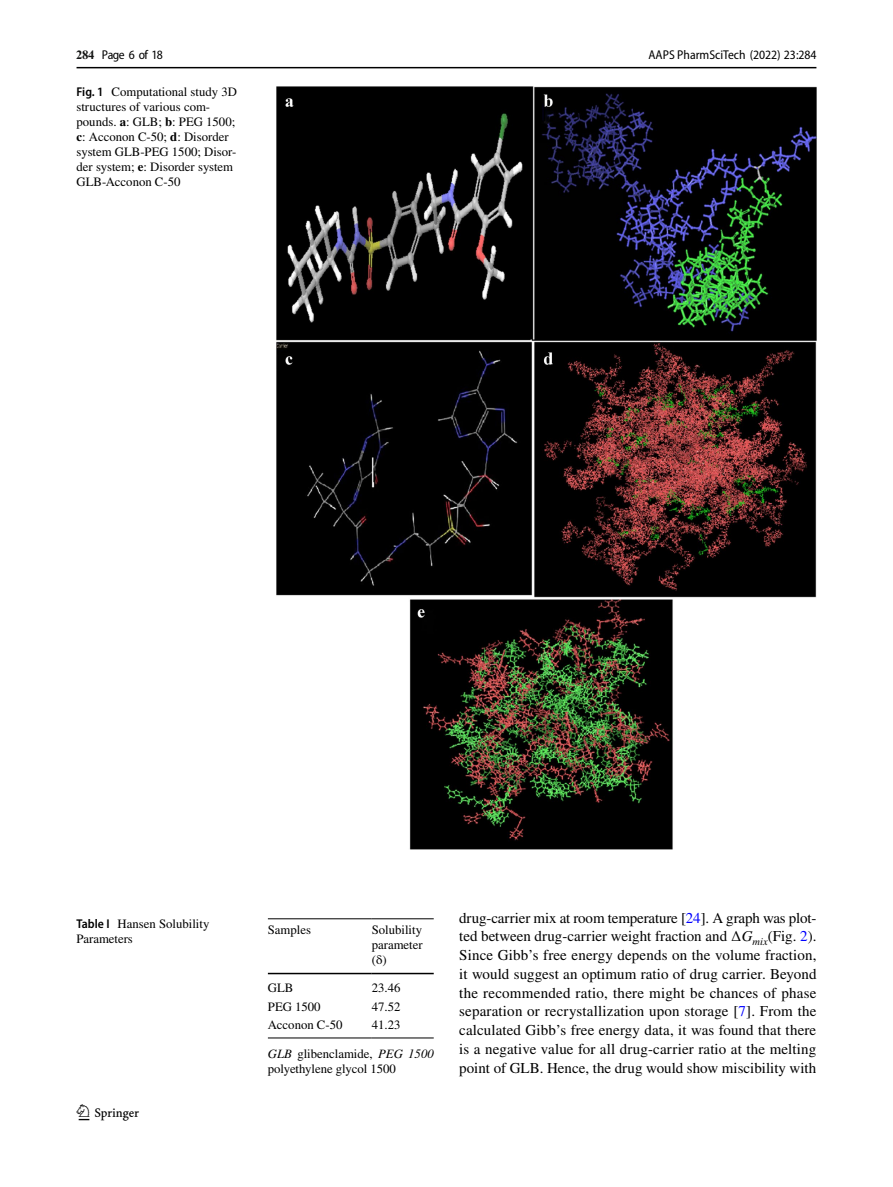
<style>
.page{position:relative;width:893px;height:1187px;background:#fff}
.page>*{position:absolute;margin:0;border:0;box-sizing:border-box;transform-origin:0 0}
.t1{font:22.5px "Springnew Regular 2";color:#000}
.t2{font:15px/18.8px "STIX";color:#000;text-align:justify}
.t3{font:12.75px/15px "STIX";color:#000}
.t4{font:semi-condensed 12.75px "Myriad Pro";color:#000}
.s1{font-family:"Bqdqgq Adv T Tb 8864 ccf.B";font-stretch:normal;color:#131413}
.s2{font-family:"Myriad Pro";font-weight:600;font-stretch:semi-condensed}
.s3{font-weight:700}
.s4{font-style:italic}
.s5{color:#00f}
</style>
<div class="page">
<hr style="left:77px;top:67px;width:739px;height:1px;background:#000">
<img style="left:276px;top:87px;width:540px;height:762px">
<hr style="left:268px;top:918px;width:104px;height:1px;background:#000">
<hr style="left:268px;top:972px;width:104px;height:2px;background:#000">
<hr style="left:372px;top:918px;width:62px;height:1px;background:#000">
<hr style="left:372px;top:972px;width:62px;height:2px;background:#000">
<hr style="left:268px;top:1037px;width:104px;height:1px;background:#000">
<hr style="left:372px;top:1037px;width:62px;height:1px;background:#000">
<p class="t4" style="left:76px;top:48px;width:88px"><span class="s1">284</span> Page 6 of 18</p>
<p class="t3" style="left:77px;top:85px;width:162px"><span class="s2">Fig. 1</span> Computational study 3D structures of various com&shy;pounds. <span class="s3">a</span>: GLB; <span class="s3">b</span>: PEG 1500; <span class="s3">c</span>: Acconon C-50; <span class="s3">d</span>: Disorder system GLB-PEG 1500; Disor&shy;der system; <span class="s3">e</span>: Disorder system<br>GLB-Acconon C-50</p>
<p class="t4" style="left:648px;top:48px;width:170px">AAPS PharmSciTech (2022) 23:284</p>
<p class="t3" style="left:77px;top:916px;width:134px"><span class="s2">Table I</span> Hansen Solubility<br>Parameters</p>
<h1 class="t1" style="left:79px;top:1104px;width:62px">1 3</h1>
<p class="t3" style="left:268px;top:922px;width:45px">Samples</p>
<p class="t3" style="left:372px;top:922px;width:52px;text-align:justify">Solubility parameter (δ)</p>
<p class="t3" style="left:268px;top:980px;width:27px">GLB</p>
<p class="t3" style="left:372px;top:980px;width:30px">23.46</p>
<p class="t3" style="left:268px;top:999px;width:54px">PEG 1500</p>
<p class="t3" style="left:372px;top:999px;width:30px">47.52</p>
<p class="t3" style="left:268px;top:1018px;width:76px">Acconon C-50</p>
<p class="t3" style="left:372px;top:1018px;width:30px">41.23</p>
<p class="t3" style="left:268px;top:1047px;width:167px"><span class="s4">GLB</span> glibenclamide, <span class="s4">PEG 1500 </span>polyethylene glycol 1500</p>
<p class="t2" style="left:459px;top:909px;width:359px">drug-carrier mix at room temperature [<span class="s5">24</span>]. A graph was plot&shy;ted between drug-carrier weight fraction and ∆<span class="s4">G</span><sub>mix</sub>(Fig. <span class="s5">2</span>).<br>Since Gibb’s free energy depends on the volume fraction, it would suggest an optimum ratio of drug carrier. Beyond the recommended ratio, there might be chances of phase separation or recrystallization upon storage [<span class="s5">7</span>]. From the calculated Gibb’s free energy data, it was found that there is a negative value for all drug-carrier ratio at the melting point of GLB. Hence, the drug would show miscibility with</p>
</div>
